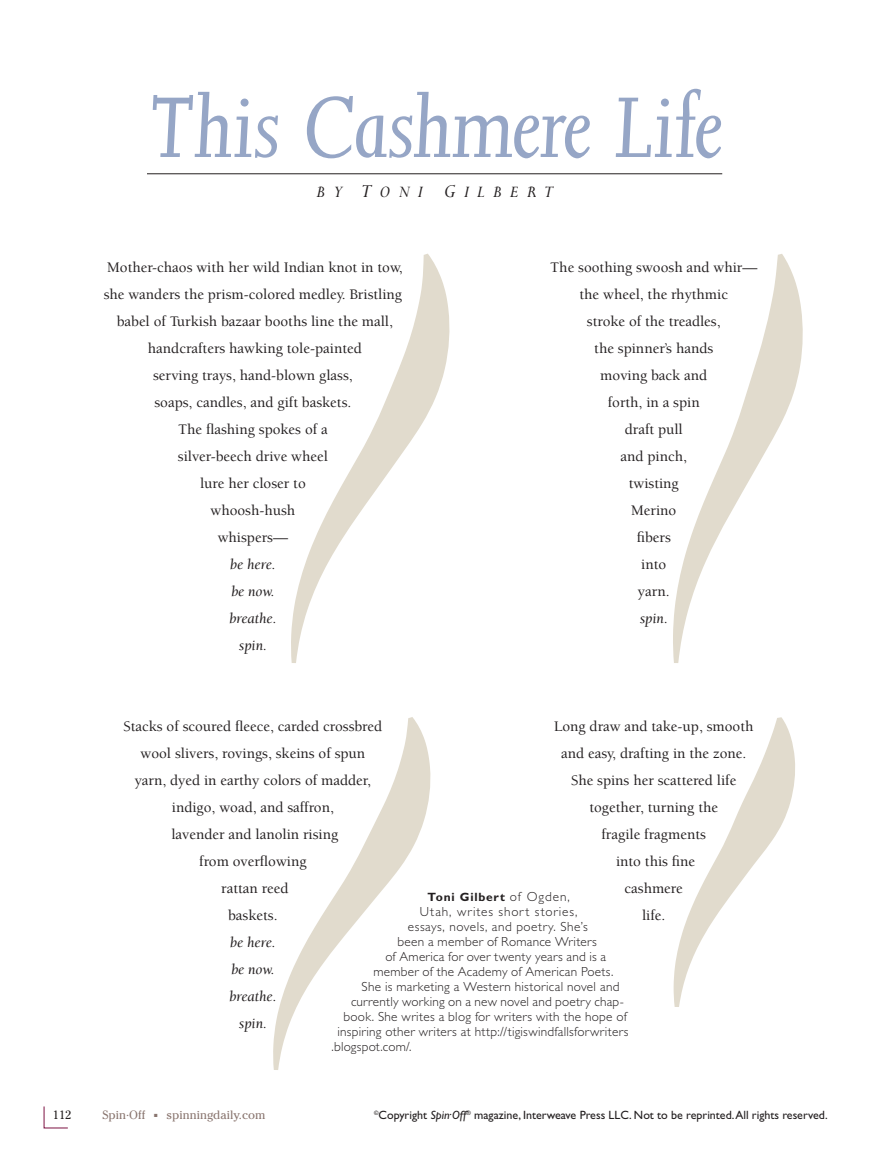
<style>
.page{position:relative;width:891px;height:1168px;background:#fff}
.page>*{position:absolute;margin:0;border:0;box-sizing:border-box;transform-origin:0 0}
.t1{font:italic 99px "Joanna MT Std";letter-spacing:-.02em;color:#96a6c6}
.t2{font:18.45px "Perpetua Std Italic SC880";letter-spacing:.455em;color:#231f20}
.t3{font:500 15px/27px "Berkeley Std";color:#231f20;text-align:center}
.t4{font:italic 15px/27px "Berkeley Std";color:#231f20;text-align:center}
.t5{font:300 13.2px "Gill Sans Std";letter-spacing:.02em;color:#231f20}
.t6{font:300 13.2px "Gill Sans Std";letter-spacing:.065em;color:#231f20}
.t7{font:12px "Gill Sans Std";color:#231f20}
.t8{font:12px "Cheltenham Std";color:#89756f}
.t9{font:700 12px "Gill Sans Std";letter-spacing:.065em;color:#231f20}
.t10{font:12px "Cheltenham Std";color:#231f20}
.s1{font-size:21px}
.s2{font-weight:300;font-size:13.2px}
.s3{font-style:italic}
</style>
<div class="page">
<svg style="left:43px;top:1106px;width:25px;height:22px"></svg>
<svg style="left:291px;top:254px;width:159px;height:409px"></svg>
<svg style="left:673px;top:254px;width:130px;height:409px"></svg>
<svg style="left:273px;top:717px;width:158px;height:353px"></svg>
<svg style="left:674px;top:717px;width:121px;height:290px"></svg>
<hr style="left:147px;top:173px;width:575px;height:1px;background:#231f20">
<h1 class="t1" style="left:147px;top:74px;width:577px">This Cashmere Life</h1>
<p class="t2" style="left:317px;top:183px;width:237px">by <span class="s1">T</span>oni <span class="s1">G</span>ilbert</p>
<p class="t3" style="left:104px;top:254px;width:300px">Mother-chaos with her wild Indian knot in tow, she wanders the prism-colored medley. Bristling babel of Turkish bazaar booths line the mall, handcrafters hawking tole-painted<br>serving trays, hand-blown glass,<br>soaps, candles, and gift baskets.<br>The flashing spokes of a<br>silver-beech drive wheel<br>lure her closer to<br>whoosh-hush<br>whispers—</p>
<p class="t4" style="left:229px;top:551px;width:49px">be here. be now. breathe. spin.</p>
<p class="t3" style="left:550px;top:254px;width:209px">The soothing swoosh and whir— the wheel, the rhythmic<br>stroke of the treadles,<br>the spinner’s hands<br>moving back and<br>forth, in a spin<br>draft pull<br>and pinch,<br>twisting<br>Merino<br>fibers<br>into<br>yarn.</p>
<p class="t4" style="left:640px;top:605px;width:30px">spin.</p>
<p class="t3" style="left:124px;top:713px;width:260px">Stacks of scoured fleece, carded crossbred wool slivers, rovings, skeins of spun yarn, dyed in earthy colors of madder, indigo, woad, and saffron,<br>lavender and lanolin rising<br>from overflowing<br>rattan reed<br>baskets.</p>
<p class="t4" style="left:229px;top:929px;width:49px">be here. be now. breathe. spin.</p>
<p class="t3" style="left:554px;top:713px;width:201px">Long draw and take-up, smooth and easy, drafting in the zone.<br>She spins her scattered life together, turning the<br>fragile fragments<br>into this fine<br>cashmere<br>life.</p>
<p class="t9" style="left:428px;top:890px;width:144px">Toni Gilbert <span class="s2">of Ogden,</span></p>
<p class="t6" style="left:420px;top:904px;width:159px">Utah, writes short stories,</p>
<p class="t5" style="left:408px;top:919px;width:181px">essays, novels, and poetry. She’s</p>
<p class="t5" style="left:398px;top:934px;width:201px">been a member of Romance Writers</p>
<p class="t5" style="left:386px;top:949px;width:222px">of America for over twenty years and is a</p>
<p class="t5" style="left:374px;top:964px;width:241px">member of the Academy of American Poets.</p>
<p class="t5" style="left:362px;top:979px;width:260px">She is marketing a Western historical novel and</p>
<p class="t5" style="left:351px;top:994px;width:275px">currently working on a new novel and poetry chap-</p>
<p class="t5" style="left:344px;top:1009px;width:285px">book. She writes a blog for writers with the hope of</p>
<p class="t5" style="left:338px;top:1024px;width:292px">inspiring other writers at http://tigiswindfallsforwriters</p>
<p class="t5" style="left:332px;top:1039px;width:82px">.blogspot.com/.</p>
<p class="t10" style="left:53px;top:1108px;width:20px">112</p>
<p class="t8" style="left:102px;top:1108px;width:45px">Spin.Off</p>
<p class="t8" style="left:154px;top:1108px;width:113px">■ spinningdaily.com</p>
<p class="t7" style="left:374px;top:1108px;width:455px"><sup>©</sup>Copyright <span class="s3">Spin</span><sup>.</sup><span class="s3">Off</span><sup>®</sup> magazine, Interweave Press LLC. Not to be reprinted. All rights reserved.</p>
</div>
